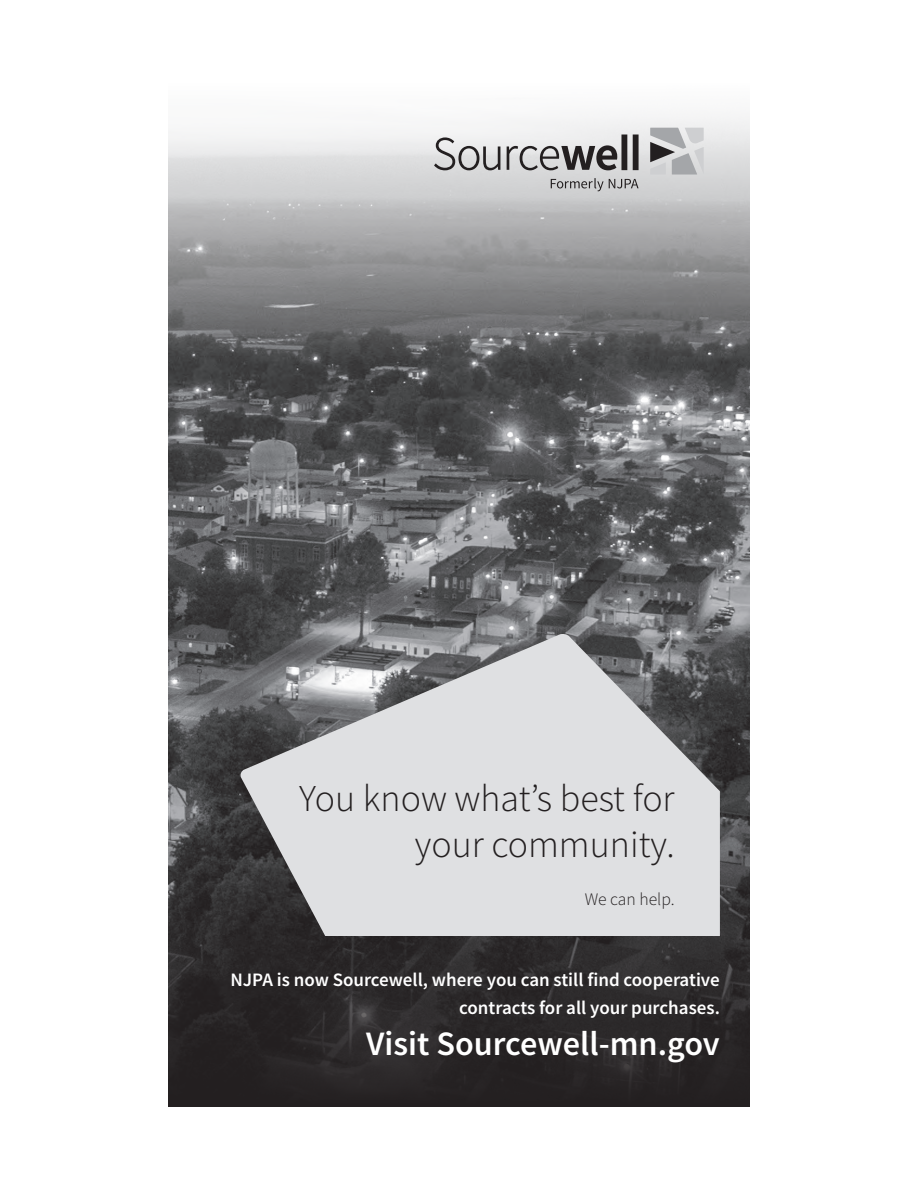
<style>
.page{position:relative;width:918px;height:1188px;background:#fff}
.page>*{position:absolute;margin:0;border:0;box-sizing:border-box;transform-origin:0 0}
.t1{font:300 37.95px/45.6px "Source Sans Pro";color:#231f20;text-align:right}
.t2{font:600 34.2px "Source Sans Pro";color:#fff}
.t3{font:600 19.05px/28.5px "Source Sans Pro";color:#fff;text-align:right}
.t4{font:300 17.55px "Source Sans Pro";color:#231f20}
</style>
<div class="page">
<img style="left:168px;top:361px;width:582px;height:466px">
<svg style="left:168px;top:115px;width:582px;height:246px;background:#a1a1a2"></svg>
<svg style="left:434px;top:135px;width:205px;height:56px;background:#b7b7b8"></svg>
<svg style="left:650px;top:128px;width:54px;height:47px;background:#b6b6b8"></svg>
<svg style="left:168px;top:827px;width:582px;height:280px;background:#2c292a"></svg>
<svg style="left:240px;top:633px;width:480px;height:303px;background:#babbbd"></svg>
<p class="t1" style="left:299px;top:776px;width:377px">You know what’s best for your community.</p>
<p class="t4" style="left:585px;top:888px;width:91px">We can help.</p>
<p class="t3" style="left:230px;top:965px;width:491px">NJPA is now Sourcewell, where you can still find cooperative contracts for all your purchases.</p>
<p class="t2" style="left:366px;top:1022px;width:355px">Visit Sourcewell-mn.gov</p>
</div>
